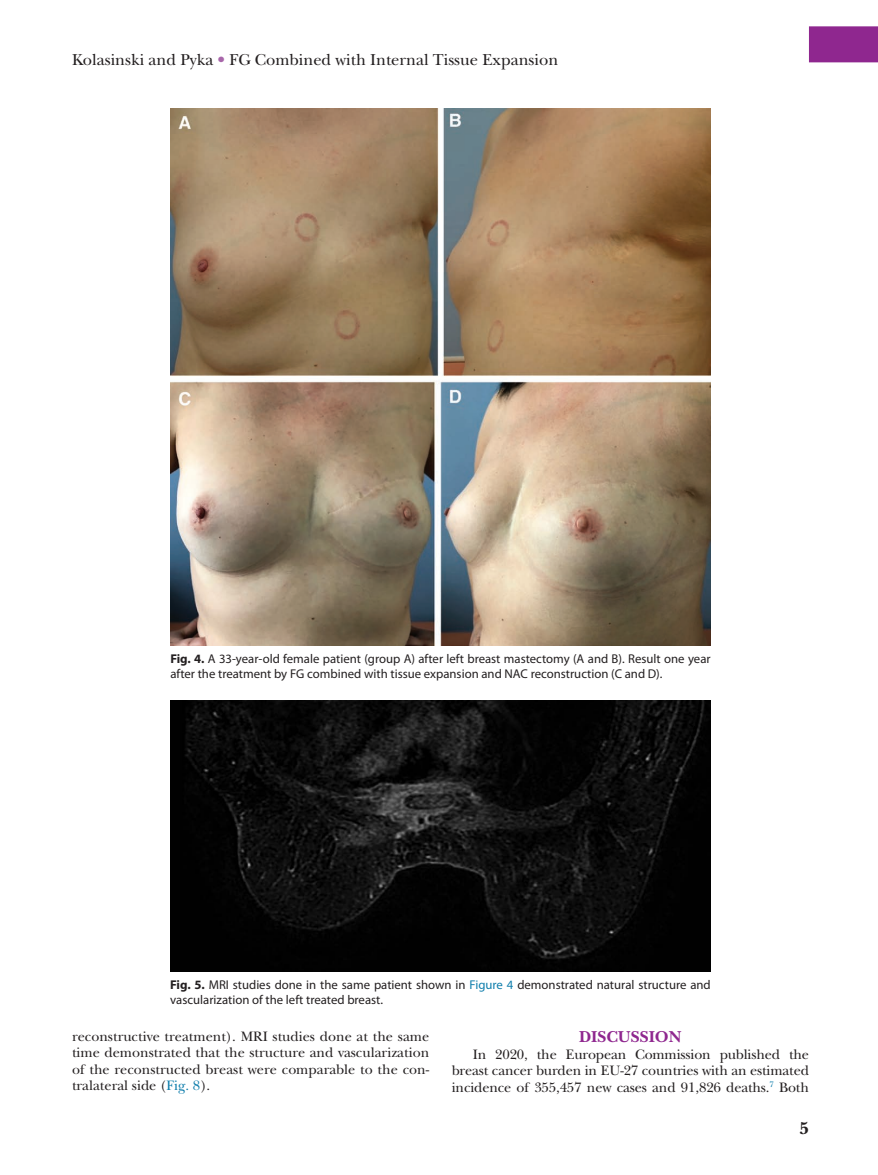
<style>
.page{position:relative;width:878px;height:1175px;background:#fff}
.page>*{position:absolute;margin:0;border:0;box-sizing:border-box;transform-origin:0 0}
.t1{font:700 18px "New Baskerville Std";color:#231f20}
.t2{font:16.5px "New Baskerville Std";color:#231f20}
.t3{font:700 16.5px "New Baskerville Std";color:#8f278f}
.t4{font:14.25px/16.5px "New Baskerville Std";letter-spacing:-.005em;color:#231f20;text-align:justify}
.t5{font:12.75px/15px "Myriad Pro";color:#231f20}
.s1{color:#a866aa}
.s2{font-weight:700}
.s3{color:#0f7eac}
</style>
<div class="page">
<div style="left:808px;top:26px;width:70px;height:36px;background:#8f278f"></div>
<img style="left:170px;top:108px;width:540px;height:537px">
<img style="left:170px;top:700px;width:540px;height:271px">
<p class="t2" style="left:72px;top:50px;width:488px">Kolasinski and Pyka <span class="s1">•</span> FG Combined with Internal Tissue Expansion</p>
<p class="t5" style="left:170px;top:651px;width:542px"><span class="s2">Fig. 4.</span> A 33-year-old female patient (group A) after left breast mastectomy (A and B). Result one year after the treatment by FG combined with tissue expansion and NAC</p>
<p class="t5" style="left:530px;top:666px;width:133px">reconstruction (C and D).</p>
<p class="t5" style="left:170px;top:976px;width:542px"><span class="s2">Fig. 5.</span> MRI studies done in the same patient shown in <span class="s3">Figure 4</span> demonstrated natural structure and vascularization of the left treated breast.</p>
<p class="t4" style="left:72px;top:1027px;width:359px">reconstructive treatment). MRI studies done at the same time demonstrated that the structure and vascularization of the reconstructed breast were comparable to the con&shy;tralateral side (<span class="s3">Fig. 8</span>).</p>
<p class="t3" style="left:579px;top:1027px;width:104px">DISCUSSION</p>
<p class="t4" style="left:451px;top:1046px;width:359px;text-indent:21px">In 2020, the European Commission published the breast cancer burden in EU-27 countries with an estimated incidence of 355,457 new cases and 91,826 deaths.<sup>7</sup> Both</p>
<p class="t1" style="left:799px;top:1118px;width:11px">5</p>
</div>
